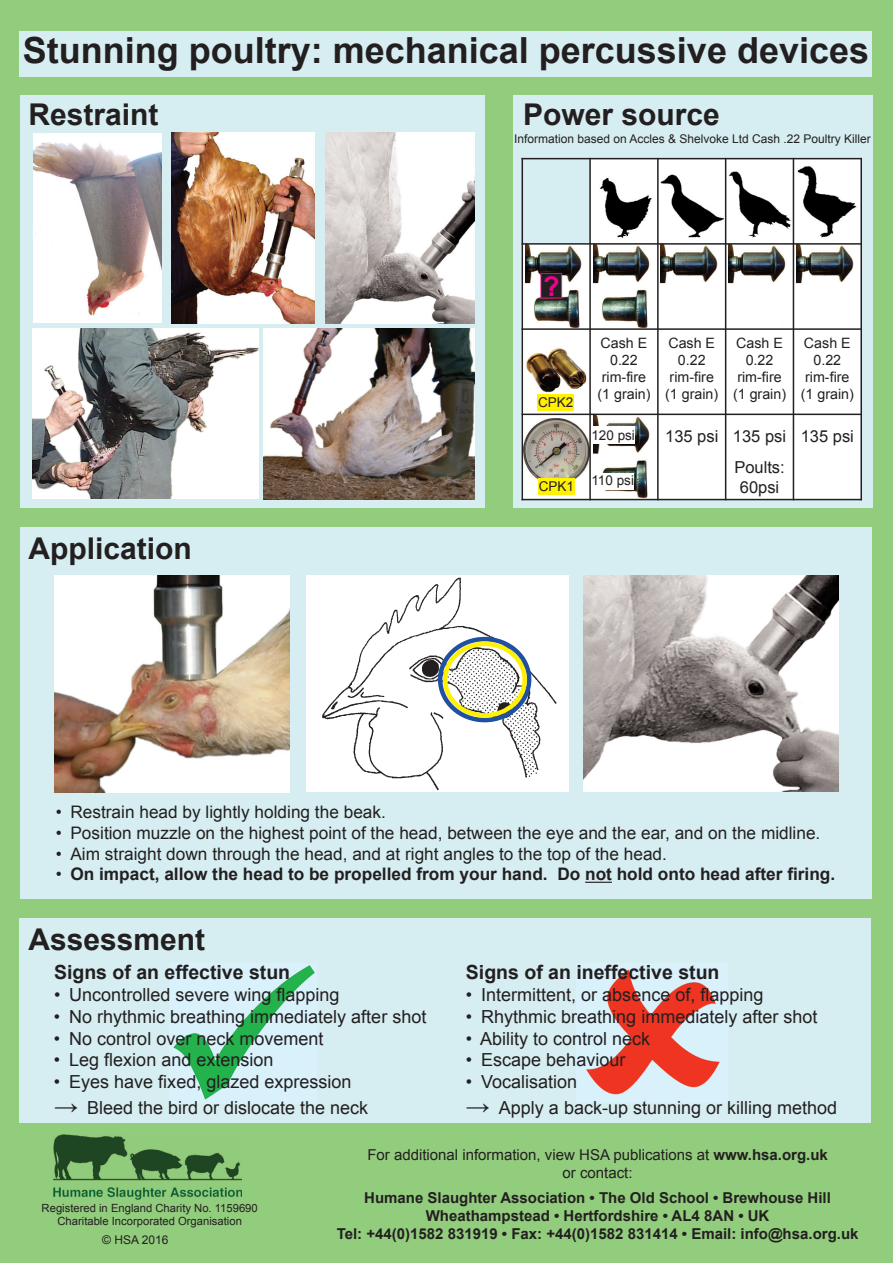
<style>
.page{position:relative;width:893px;height:1263px;background:#92cc7d}
.page>*{position:absolute;margin:0;border:0;box-sizing:border-box;transform-origin:0 0}
.t1{font:700 36px "Arial";color:#231f20}
.t2{font:700 30px "Arial";color:#231f20}
.t3{font:700 27px "Arial";color:#ed028c}
.t4{font:700 19.5px "Arial";color:#231f20}
.t5{font:18px "Arial";color:#231f20}
.t6{font:17.25px "Arial";color:#231f20}
.t7{font:700 17.25px "Arial";color:#231f20}
.t8{font:16.5px/30.6px "Arial";color:#231f20;text-align:right}
.t9{font:700 15px/18px "Arial";color:#231f20;text-align:center}
.t10{font:15px/18px "Arial";color:#231f20;text-align:center}
.t11{font:14.25px/17.1px "Arial";color:#231f20;text-align:center}
.t12{font:13.5px "Arial";color:#231f20}
.t13{font:12px "Arial";color:#231f20}
.t14{font:11.25px/13.5px "Arial";color:#231f20;text-align:center}
.s1{font-weight:400}
.s2{font-size:24px}
.s3{font-weight:700}
</style>
<div class="page">
<div style="left:20px;top:918px;width:851px;height:205px;background:#d6eef1"></div>
<div style="left:20px;top:95px;width:465px;height:413px;background:#d6eef1"></div>
<div style="left:513px;top:95px;width:359px;height:413px;background:#d6eef1"></div>
<div style="left:20px;top:527px;width:852px;height:372px;background:#d6eef1"></div>
<img style="left:586px;top:969px;width:134px;height:126px">
<img style="left:173px;top:965px;width:142px;height:135px">
<div style="left:20px;top:31px;width:852px;height:46px;background:#d6eef1"></div>
<svg style="left:585px;top:882px;width:27px;height:1px"></svg>
<img style="left:172px;top:133px;width:142px;height:190px">
<img style="left:325px;top:132px;width:150px;height:192px">
<img style="left:263px;top:328px;width:212px;height:171px">
<img style="left:33px;top:133px;width:129px;height:190px">
<img style="left:33px;top:328px;width:226px;height:170px">
<img style="left:54px;top:575px;width:236px;height:218px">
<img style="left:583px;top:575px;width:255px;height:216px">
<div style="left:306px;top:575px;width:263px;height:216px;background:#fff"></div>
<img style="left:322px;top:577px;width:235px;height:214px">
<div style="left:590px;top:158px;width:68px;height:86px;background:#fff"></div>
<img style="left:600px;top:178px;width:52px;height:60px">
<svg style="left:659px;top:159px;width:66px;height:84px"></svg>
<img style="left:659px;top:163px;width:64px;height:76px">
<div style="left:726px;top:158px;width:67px;height:86px;background:#fff"></div>
<img style="left:726px;top:165px;width:65px;height:76px">
<div style="left:793px;top:158px;width:69px;height:86px;background:#fff"></div>
<img style="left:794px;top:166px;width:63px;height:73px">
<div style="left:521px;top:244px;width:69px;height:85px;background:#fff"></div>
<img style="left:525px;top:245px;width:57px;height:83px">
<div style="left:590px;top:244px;width:68px;height:85px;background:#fff"></div>
<img style="left:593px;top:245px;width:57px;height:83px">
<svg style="left:659px;top:245px;width:66px;height:83px"></svg>
<img style="left:661px;top:245px;width:57px;height:83px">
<div style="left:726px;top:244px;width:67px;height:85px;background:#fff"></div>
<img style="left:729px;top:245px;width:57px;height:39px">
<div style="left:793px;top:244px;width:69px;height:85px;background:#fff"></div>
<img style="left:796px;top:245px;width:58px;height:39px">
<div style="left:521px;top:329px;width:69px;height:85px;background:#fff"></div>
<img style="left:526px;top:348px;width:61px;height:45px">
<div style="left:590px;top:329px;width:68px;height:85px;background:#fff"></div>
<div style="left:658px;top:329px;width:68px;height:85px;background:#fff"></div>
<div style="left:726px;top:329px;width:67px;height:85px;background:#fff"></div>
<div style="left:793px;top:329px;width:69px;height:85px;background:#fff"></div>
<svg style="left:523px;top:415px;width:66px;height:84px"></svg>
<img style="left:523px;top:418px;width:66px;height:66px">
<div style="left:590px;top:414px;width:68px;height:86px;background:#fff"></div>
<img style="left:593px;top:415px;width:57px;height:83px">
<div style="left:658px;top:414px;width:68px;height:86px;background:#fff"></div>
<div style="left:726px;top:414px;width:67px;height:86px;background:#fff"></div>
<div style="left:793px;top:414px;width:69px;height:86px;background:#fff"></div>
<hr style="left:521px;top:158px;width:2px;height:342px;background:#231f20">
<hr style="left:589px;top:158px;width:2px;height:342px;background:#231f20">
<hr style="left:657px;top:158px;width:2px;height:342px;background:#231f20">
<hr style="left:725px;top:158px;width:1px;height:342px;background:#231f20">
<hr style="left:793px;top:158px;width:1px;height:342px;background:#231f20">
<hr style="left:860px;top:158px;width:2px;height:342px;background:#231f20">
<hr style="left:521px;top:158px;width:341px;height:1px;background:#231f20">
<hr style="left:521px;top:243px;width:341px;height:2px;background:#231f20">
<hr style="left:521px;top:328px;width:341px;height:2px;background:#231f20">
<hr style="left:521px;top:414px;width:341px;height:1px;background:#231f20">
<hr style="left:521px;top:499px;width:341px;height:1px;background:#231f20">
<img style="left:54px;top:1135px;width:188px;height:65px">
<div style="left:538px;top:478px;width:37px;height:16px;background:#fff101"></div>
<div style="left:537px;top:394px;width:37px;height:17px;background:#fff101"></div>
<svg style="left:438px;top:637px;width:93px;height:85px"></svg>
<div style="left:541px;top:274px;width:20px;height:24px;background:#231f20"></div>
<div style="left:541px;top:273px;width:21px;height:25px;border:1px solid #ed028c"></div>
<div style="left:591px;top:427px;width:44px;height:17px;background:#fff"></div>
<div style="left:591px;top:473px;width:43px;height:16px;background:#fff"></div>
<h1 class="t1" style="left:23px;top:31px;width:848px">Stunning poultry: mechanical percussive devices</h1>
<h2 class="t2" style="left:28px;top:98px;width:132px">Restraint</h2>
<h2 class="t2" style="left:523px;top:98px;width:198px">Power source</h2>
<p class="t13" style="left:514px;top:132px;width:358px">Information based on Accles &amp; Shelvoke Ltd Cash .22 Poultry Killer</p>
<h2 class="t2" style="left:29px;top:532px;width:165px">Application</h2>
<h3 class="t3" style="left:543px;top:272px;width:18px">?</h3>
<p class="t12" style="left:538px;top:395px;width:37px">CPK2</p>
<p class="t12" style="left:539px;top:478px;width:37px">CPK1</p>
<p class="t11" style="left:597px;top:334px;width:55px">Cash E<br>0.22 rim-fire (1 grain)</p>
<p class="t11" style="left:665px;top:334px;width:55px">Cash E<br>0.22 rim-fire (1 grain)</p>
<p class="t11" style="left:733px;top:334px;width:55px">Cash E<br>0.22 rim-fire (1 grain)</p>
<p class="t11" style="left:801px;top:334px;width:55px">Cash E<br>0.22 rim-fire (1 grain)</p>
<p class="t8" style="left:665px;top:421px;width:122px">135 psi 135 psi<br>Poults:</p>
<p class="t8" style="left:740px;top:471px;width:41px">60psi</p>
<p class="t12" style="left:591px;top:427px;width:45px">120 psi</p>
<p class="t12" style="left:591px;top:473px;width:44px">110 psi</p>
<p class="t8" style="left:801px;top:421px;width:55px">135 psi</p>
<p class="t6" style="left:56px;top:803px;width:332px">• Restrain head by lightly holding the beak.</p>
<p class="t6" style="left:56px;top:823px;width:766px">• Position muzzle on the highest point of the head, between the eye and the ear, and on the midline.</p>
<p class="t6" style="left:56px;top:844px;width:613px">• Aim straight down through the head, and at right angles to the top of the head.</p>
<p class="t7" style="left:56px;top:865px;width:781px"><span class="s1">•</span> On impact, allow the head to be propelled from your hand. Do not hold onto head after firing.</p>
<h2 class="t2" style="left:28px;top:923px;width:178px">Assessment</h2>
<p class="t4" style="left:54px;top:961px;width:238px">Signs of an effective stun</p>
<p class="t5" style="left:54px;top:985px;width:287px">• Uncontrolled severe wing flapping</p>
<p class="t5" style="left:54px;top:1007px;width:374px">• No rhythmic breathing immediately after shot</p>
<p class="t5" style="left:54px;top:1028px;width:271px">• No control over neck movement</p>
<p class="t5" style="left:54px;top:1050px;width:221px">• Leg flexion and extension</p>
<p class="t5" style="left:54px;top:1071px;width:299px">• Eyes have fixed, glazed expression</p>
<p class="t5" style="left:54px;top:1097px;width:316px"><span class="s2">→</span> Bleed the bird or dislocate the neck</p>
<p class="t4" style="left:466px;top:961px;width:255px">Signs of an ineffective stun</p>
<p class="t5" style="left:466px;top:985px;width:299px">• Intermittent, or absence of, flapping</p>
<p class="t5" style="left:466px;top:1007px;width:353px">• Rhythmic breathing immediately after shot</p>
<p class="t5" style="left:466px;top:1028px;width:186px">• Ability to control neck</p>
<p class="t5" style="left:466px;top:1050px;width:161px">• Escape behaviour</p>
<p class="t5" style="left:466px;top:1071px;width:113px">• Vocalisation</p>
<p class="t5" style="left:466px;top:1097px;width:373px"><span class="s2">→</span> Apply a back-up stunning or killing method</p>
<p class="t14" style="left:42px;top:1201px;width:218px">Registered in England Charity No. 1159690<br>Charitable Incorporated Organisation</p>
<p class="t13" style="left:102px;top:1233px;width:68px">© HSA 2016</p>
<p class="t10" style="left:367px;top:1145px;width:462px">For additional information, view HSA publications at <span class="s3">www.hsa.org.uk </span>or contact:</p>
<p class="t9" style="left:337px;top:1189px;width:523px">Humane Slaughter Association • The Old School • Brewhouse Hill<br>Wheathampstead • Hertfordshire • AL4 8AN • UK<br>Tel: +44(0)1582 831919 • Fax: +44(0)1582 831414 • Email: info@hsa.org.uk</p>
</div>
